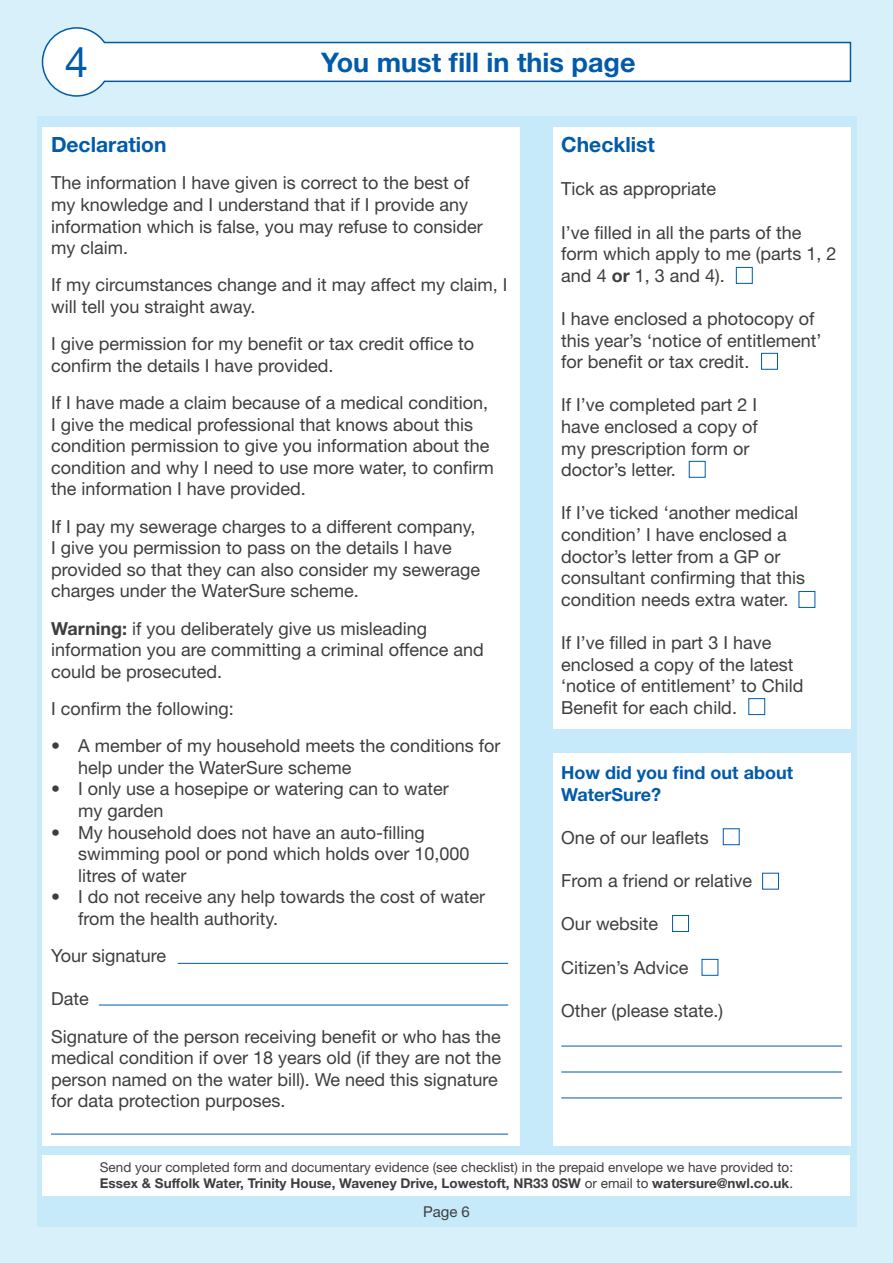
<style>
.page{position:relative;width:893px;height:1263px;background:#d7f0f9}
.page>*{position:absolute;margin:0;border:0;box-sizing:border-box;transform-origin:0 0}
.t1{font:42px "Helvetica Neue LT Std";color:#015aaa}
.t2{font:700 27px "Helvetica Neue LT Std";color:#015aaa}
.t3{font:700 21px "Helvetica Neue LT Std";color:#015aaa}
.t4{font:18px/21.6px "Helvetica Neue LT Std";color:#3e3e3f}
.t5{font:700 18px/21.6px "Helvetica Neue LT Std";color:#015aaa}
.t6{font:15px "Helvetica Neue LT Std";color:#3e3e3f}
.t7{font:13.5px/16.2px "Helvetica Neue LT Std";color:#3e3e3f}
.s1{font-weight:700}
</style>
<div class="page">
<svg style="left:41px;top:27px;width:811px;height:70px"></svg>
<div style="left:37px;top:116px;width:819px;height:1111px;background:#c6eafa"></div>
<div style="left:43px;top:128px;width:477px;height:1018px;background:#fff"></div>
<div style="left:553px;top:128px;width:297px;height:601px;background:#fff"></div>
<div style="left:553px;top:753px;width:297px;height:393px;background:#fff"></div>
<hr style="left:178px;top:963px;width:330px;height:1px;background:#015aaa">
<hr style="left:99px;top:1005px;width:409px;height:1px;background:#015aaa">
<hr style="left:51px;top:1134px;width:457px;height:1px;background:#015aaa">
<div style="left:43px;top:1155px;width:807px;height:41px;background:#fff"></div>
<div style="left:736px;top:267px;width:17px;height:17px;border:1px solid #015aaa"></div>
<div style="left:761px;top:353px;width:17px;height:17px;border:1px solid #015aaa"></div>
<div style="left:689px;top:461px;width:17px;height:17px;border:1px solid #015aaa"></div>
<div style="left:799px;top:591px;width:16px;height:17px;border:1px solid #015aaa"></div>
<div style="left:748px;top:698px;width:17px;height:17px;border:1px solid #015aaa"></div>
<div style="left:723px;top:828px;width:17px;height:17px;border:1px solid #015aaa"></div>
<div style="left:762px;top:873px;width:17px;height:16px;border:1px solid #015aaa"></div>
<div style="left:672px;top:915px;width:17px;height:17px;border:1px solid #015aaa"></div>
<div style="left:702px;top:959px;width:16px;height:17px;border:1px solid #015aaa"></div>
<hr style="left:561px;top:1046px;width:281px;height:1px;background:#015aaa">
<hr style="left:561px;top:1071px;width:281px;height:1px;background:#015aaa">
<hr style="left:561px;top:1097px;width:281px;height:1px;background:#015aaa">
<p class="t1" style="left:65px;top:37px;width:25px">4</p>
<p class="t2" style="left:321px;top:46px;width:316px">You must fill in this page</p>
<p class="t3" style="left:51px;top:132px;width:117px">Declaration</p>
<p class="t4" style="left:51px;top:172px;width:433px">The information I have given is correct to the best of my knowledge and I understand that if I provide any information which is false, you may refuse to consider my claim.</p>
<p class="t4" style="left:51px;top:274px;width:458px">If my circumstances change and it may affect my claim, I will tell you straight away.</p>
<p class="t4" style="left:51px;top:333px;width:425px">I give permission for my benefit or tax credit office to confirm the details I have provided.</p>
<p class="t4" style="left:51px;top:391px;width:444px">If I have made a claim because of a medical condition, I give the medical professional that knows about this condition permission to give you information about the condition and why I need to use more water, to confirm the information I have provided.</p>
<p class="t4" style="left:51px;top:515px;width:431px">If I pay my sewerage charges to a different company, I give you permission to pass on the details I have provided so that they can also consider my sewerage charges under the WaterSure scheme.</p>
<p class="t4" style="left:51px;top:617px;width:434px"><span class="s1">Warning:</span> if you deliberately give us misleading information you are committing a criminal offence and could be prosecuted.</p>
<p class="t4" style="left:51px;top:697px;width:184px">I confirm the following:</p>
<p class="t4" style="left:78px;top:735px;width:424px;text-indent:-27px">• A member of my household meets the conditions for help under the WaterSure scheme</p>
<p class="t4" style="left:78px;top:778px;width:372px;text-indent:-27px">• I only use a hosepipe or watering can to water my garden</p>
<p class="t4" style="left:78px;top:821px;width:393px;text-indent:-27px">• My household does not have an auto-filling swimming pool or pond which holds over 10,000 litres of water</p>
<p class="t4" style="left:78px;top:886px;width:409px;text-indent:-27px">• I do not receive any help towards the cost of water from the health authority.</p>
<p class="t4" style="left:51px;top:945px;width:117px">Your signature</p>
<p class="t4" style="left:51px;top:988px;width:39px">Date</p>
<p class="t4" style="left:51px;top:1025px;width:452px">Signature of the person receiving benefit or who has the medical condition if over 18 years old (if they are not the person named on the water bill). We need this signature for data protection purposes.</p>
<p class="t3" style="left:561px;top:132px;width:95px">Checklist</p>
<p class="t4" style="left:561px;top:178px;width:156px">Tick as appropriate</p>
<p class="t4" style="left:561px;top:221px;width:277px">I’ve filled in all the parts of the form which apply to me (parts 1, 2 and 4 <span class="s1">or</span> 1, 3 and 4).</p>
<p class="t4" style="left:561px;top:307px;width:262px">I have enclosed a photocopy of this year’s ‘notice of entitlement’ for benefit or tax credit.</p>
<p class="t4" style="left:561px;top:394px;width:198px">If I’ve completed part 2 I have enclosed a copy of my prescription form or doctor’s letter.</p>
<p class="t4" style="left:561px;top:502px;width:245px">If I’ve ticked ‘another medical condition’ I have enclosed a doctor’s letter from a GP or consultant confirming that this condition needs extra water.</p>
<p class="t4" style="left:561px;top:631px;width:244px">If I’ve filled in part 3 I have enclosed a copy of the latest ‘notice of entitlement’ to Child<br>Benefit for each child.</p>
<p class="t5" style="left:561px;top:761px;width:233px">How did you find out about<br>WaterSure?</p>
<p class="t4" style="left:561px;top:826px;width:149px">One of our leaflets</p>
<p class="t4" style="left:561px;top:870px;width:192px">From a friend or relative</p>
<p class="t4" style="left:561px;top:913px;width:99px">Our website</p>
<p class="t4" style="left:561px;top:956px;width:129px">Citizen’s Advice</p>
<p class="t4" style="left:561px;top:999px;width:163px">Other (please state.)</p>
<p class="t7" style="left:100px;top:1159px;width:695px">Send your completed form and documentary evidence (see checklist) in the prepaid envelope we have provided to:<br><span class="s1">Essex &amp; Suffolk Water, Trinity House, Waveney Drive, Lowestoft, NR33 0SW</span> or email to <span class="s1">watersure@nwl.co.uk</span>.</p>
<p class="t6" style="left:423px;top:1202px;width:48px">Page 6</p>
</div>
